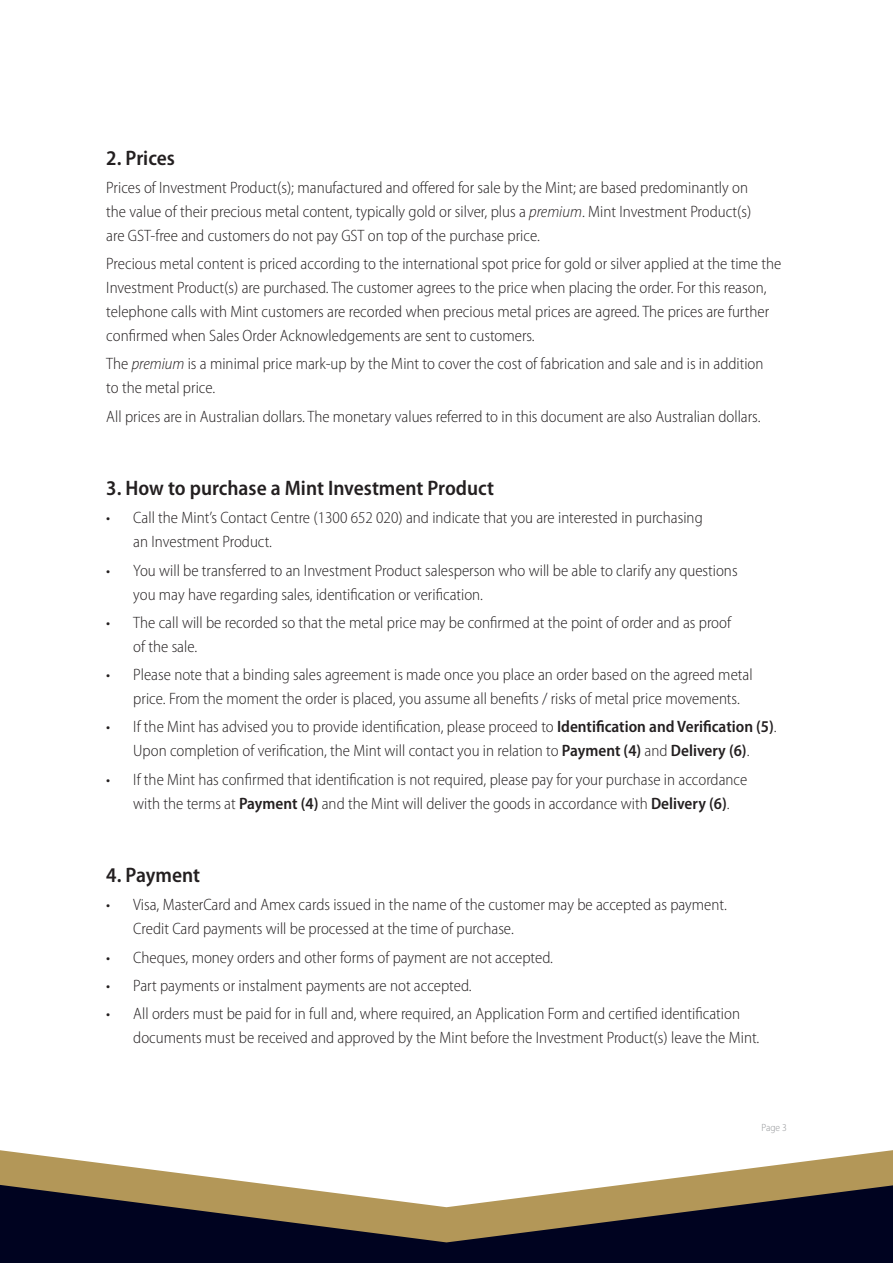
<style>
.page{position:relative;width:893px;height:1263px;background:#fff}
.page>*{position:absolute;margin:0;border:0;box-sizing:border-box;transform-origin:0 0}
.t1{font:600 semi-condensed 21px "Myriad Pro";color:#231f20}
.t2{font:300 semi-condensed 16.5px/24px "Myriad Pro";color:#231f20}
.t3{font:300 semi-condensed 10.5px "Myriad Pro";color:#939598}
.s1{font-style:italic}
.s2{font-weight:600}
</style>
<div class="page">
<svg style="left:0;top:1150px;width:893px;height:32px"></svg>
<svg style="left:0;top:1182px;width:893px;height:81px;background:#4b4441"></svg>
<p class="t1" style="left:106px;top:146px;width:70px">2. Prices</p>
<p class="t2" style="left:106px;top:176px;width:647px">Prices of Investment Product(s); manufactured and offered for sale by the Mint; are based predominantly on the value of their precious metal content, typically gold or silver, plus a <span class="s1">premium</span>. Mint Investment Product(s) are GST-free and customers do not pay GST on top of the purchase price.</p>
<p class="t2" style="left:106px;top:252px;width:676px">Precious metal content is priced according to the international spot price for gold or silver applied at the time the Investment Product(s) are purchased. The customer agrees to the price when placing the order. For this reason, telephone calls with Mint customers are recorded when precious metal prices are agreed. The prices are further confirmed when Sales Order Acknowledgements are sent to customers.</p>
<p class="t2" style="left:106px;top:352px;width:659px">The <span class="s1">premium</span> is a minimal price mark-up by the Mint to cover the cost of fabrication and sale and is in addition to the metal price.</p>
<p class="t2" style="left:106px;top:404px;width:656px">All prices are in Australian dollars. The monetary values referred to in this document are also Australian dollars.</p>
<p class="t1" style="left:106px;top:476px;width:389px">3. How to purchase a Mint Investment Product</p>
<p class="t2" style="left:133px;top:506px;width:571px;text-indent:-27px">• Call the Mint’s Contact Centre (1300 652 020) and indicate that you are interested in purchasing an Investment Product.</p>
<p class="t2" style="left:133px;top:558px;width:606px;text-indent:-27px">• You will be transferred to an Investment Product salesperson who will be able to clarify any questions you may have regarding sales, identification or verification.</p>
<p class="t2" style="left:133px;top:611px;width:599px;text-indent:-27px">• The call will be recorded so that the metal price may be confirmed at the point of order and as proof of the sale.</p>
<p class="t2" style="left:133px;top:663px;width:621px;text-indent:-27px">• Please note that a binding sales agreement is made once you place an order based on the agreed metal price. From the moment the order is placed, you assume all benefits / risks of metal price movements.</p>
<p class="t2" style="left:106px;top:715px;width:672px;text-align:center">• If the Mint has advised you to provide identification, please proceed to <span class="s2">Identification and Verification (5)</span>.<br>Upon completion of verification, the Mint will contact you in relation to <span class="s2">Payment (4)</span> and <span class="s2">Delivery (6)</span>.</p>
<p class="t2" style="left:106px;top:767px;width:642px;text-align:center">• If the Mint has confirmed that identification is not required, please pay for your purchase in accordance with the terms at <span class="s2">Payment (4)</span> and the Mint will deliver the goods in accordance with <span class="s2">Delivery (6)</span>.</p>
<p class="t1" style="left:106px;top:864px;width:95px">4. Payment</p>
<p class="t2" style="left:133px;top:893px;width:595px;text-indent:-27px">• Visa, MasterCard and Amex cards issued in the name of the customer may be accepted as payment.<br>Credit Card payments will be processed at the time of purchase.</p>
<p class="t2" style="left:106px;top:945px;width:448px">• Cheques, money orders and other forms of payment are not accepted.</p>
<p class="t2" style="left:106px;top:974px;width:367px">• Part payments or instalment payments are not accepted.</p>
<p class="t2" style="left:133px;top:1002px;width:628px;text-indent:-27px">• All orders must be paid for in full and, where required, an Application Form and certified identification documents must be received and approved by the Mint before the Investment Product(s) leave the Mint.</p>
<p class="t3" style="left:761px;top:1122px;width:27px">Page 3</p>
</div>
